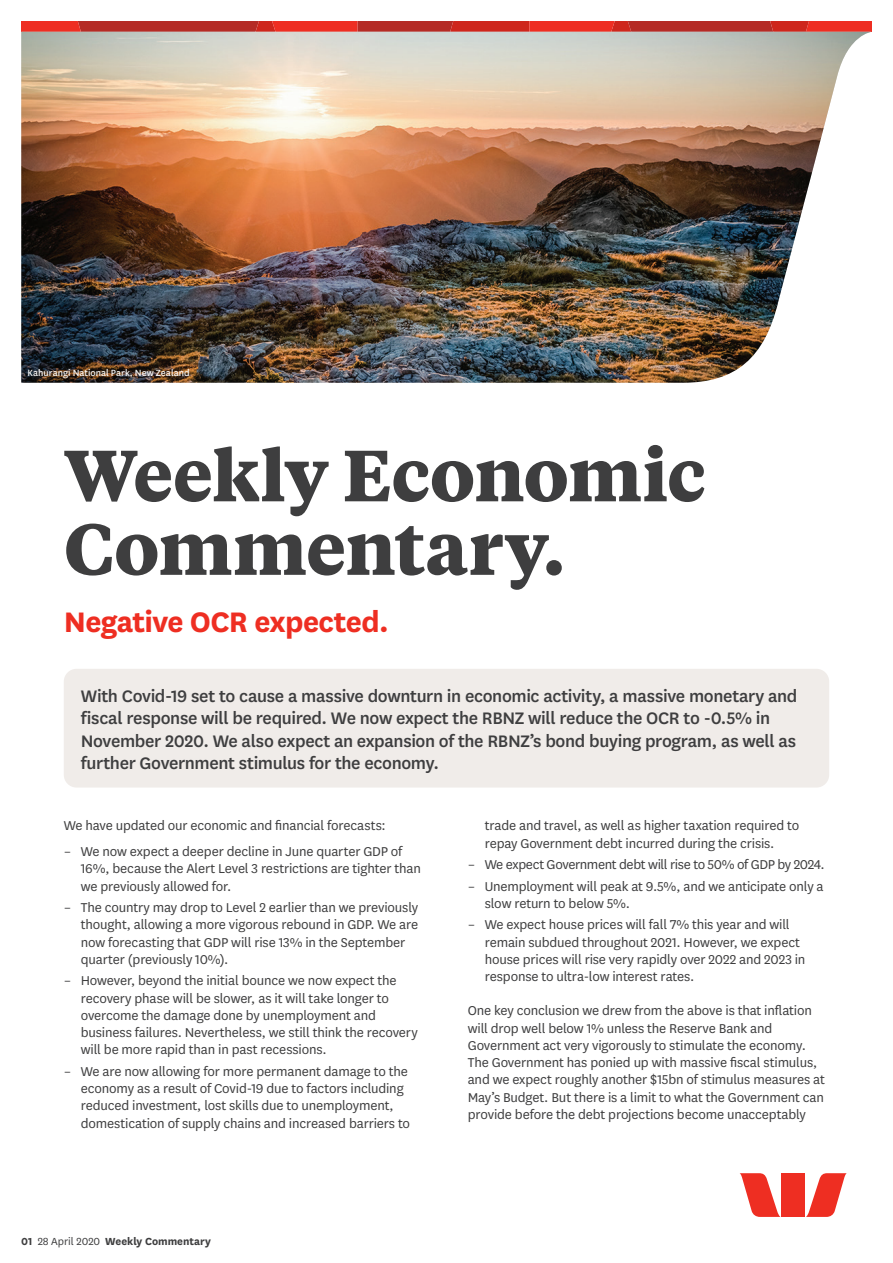
<style>
.page{position:relative;width:893px;height:1263px;background:#fff}
.page>*{position:absolute;margin:0;border:0;box-sizing:border-box;transform-origin:0 0}
.t1{font:700 72px/73.5px "Tiempos Text";letter-spacing:-.015em;color:#3e3e3f}
.t2{font:700 33px "National LF";letter-spacing:-.02em;color:#ee2e22}
.t3{font:500 19.5px/22.5px "National LF";letter-spacing:-.02em;color:#3e3e3f}
.t4{font:15px/17.2px "National LF";letter-spacing:-.01em;color:#3e3e3f}
.t5{font:700 12px "National LF";letter-spacing:-.005em;color:#3e3e3f}
.t6{font:10.5px "National LF";color:#fff}
.s1{font-weight:400}
</style>
<div class="page">
<svg style="left:739px;top:1173px;width:42px;height:44px"></svg>
<svg style="left:806px;top:1173px;width:41px;height:44px"></svg>
<div style="left:782px;top:1173px;width:23px;height:44px;background:#ee2e22"></div>
<div style="left:64px;top:669px;width:765px;height:118px;background:#f0ece9;border-radius:13px"></div>
<svg style="left:21px;top:21px;width:851px;height:11px;background:#cc3128"></svg>
<img style="left:21px;top:32px;width:850px;height:351px">
<p class="t6" style="left:28px;top:366px;width:164px">Kahurangi National Park, New Zealand</p>
<h1 class="t1" style="left:64px;top:435px;width:644px">Weekly Economic<br>Commentary.</h1>
<h2 class="t2" style="left:64px;top:599px;width:326px">Negative OCR expected.</h2>
<p class="t3" style="left:81px;top:683px;width:718px">With Covid-19 set to cause a massive downturn in economic activity, a massive monetary and fiscal response will be required. We now expect the RBNZ will reduce the OCR to -0.5% in November 2020. We also expect an expansion of the RBNZ’s bond buying program, as well as further Government stimulus for the economy.</p>
<p class="t4" style="left:64px;top:816px;width:323px">We have updated our economic and financial forecasts:</p>
<p class="t4" style="left:81px;top:842px;width:342px;text-indent:-17px">– We now expect a deeper decline in June quarter GDP of<br>16%, because the Alert Level 3 restrictions are tighter than we previously allowed for.</p>
<p class="t4" style="left:81px;top:898px;width:339px;text-indent:-17px">– The country may drop to Level 2 earlier than we previously thought, allowing a more vigorous rebound in GDP. We are now forecasting that GDP will rise 13% in the September quarter (previously 10%).</p>
<p class="t4" style="left:81px;top:971px;width:338px;text-indent:-17px">– However, beyond the initial bounce we now expect the recovery phase will be slower, as it will take longer to overcome the damage done by unemployment and business failures. Nevertheless, we still think the recovery will be more rapid than in past recessions.</p>
<p class="t4" style="left:81px;top:1062px;width:331px;text-indent:-17px">– We are now allowing for more permanent damage to the economy as a result of Covid-19 due to factors including reduced investment, lost skills due to unemployment, domestication of supply chains and increased barriers to</p>
<p class="t5" style="left:21px;top:1233px;width:191px">01 <span class="s1">28 April 2020</span> Weekly Commentary</p>
<p class="t4" style="left:485px;top:816px;width:316px">trade and travel, as well as higher taxation required to repay Government debt incurred during the crisis.</p>
<p class="t4" style="left:468px;top:855px;width:358px">– We expect Government debt will rise to 50% of GDP by 2024.</p>
<p class="t4" style="left:485px;top:877px;width:340px;text-indent:-17px">– Unemployment will peak at 9.5%, and we anticipate only a slow return to below 5%.</p>
<p class="t4" style="left:485px;top:915px;width:322px;text-indent:-17px">– We expect house prices will fall 7% this year and will remain subdued throughout 2021. However, we expect house prices will rise very rapidly over 2022 and 2023 in response to ultra-low interest rates.</p>
<p class="t4" style="left:468px;top:1001px;width:359px">One key conclusion we drew from the above is that inflation will drop well below 1% unless the Reserve Bank and Government act very vigorously to stimulate the economy.<br>The Government has ponied up with massive fiscal stimulus, and we expect roughly another $15bn of stimulus measures at May’s Budget. But there is a limit to what the Government can provide before the debt projections become unacceptably</p>
</div>
